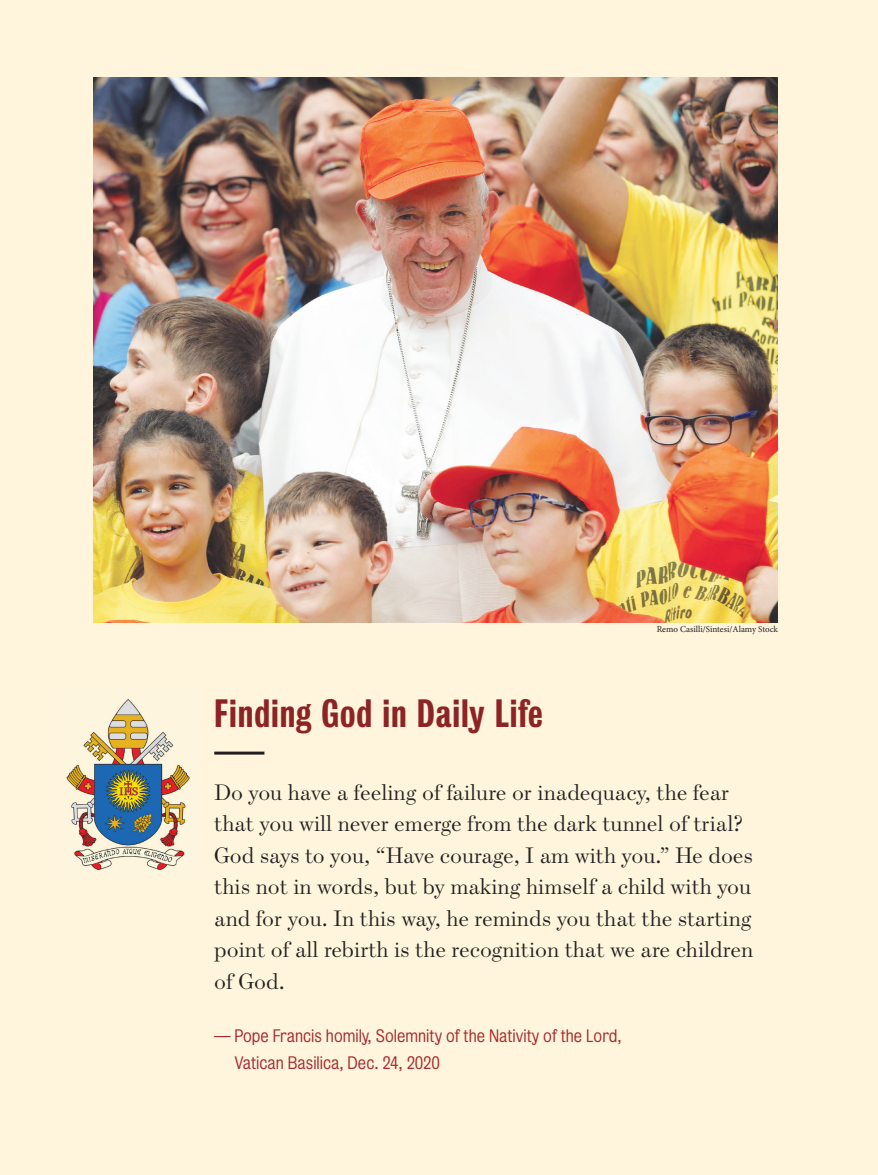
<style>
.page{position:relative;width:878px;height:1175px;background:#fff}
.page>*{position:absolute;margin:0;border:0;box-sizing:border-box;transform-origin:0 0}
.t1{font:500 36px "Bureau Grot Cond";letter-spacing:.025em;color:#8e2325}
.t2{font:300 22.5px/31.5px "Escrow";color:#231f20}
.t3{font:300 16.5px/27px "Bureau Grot";color:#a72b30}
.t4{font:9px "Minion Pro";color:#231f20}
</style>
<div class="page">
<div style="left:0;top:0;width:878px;height:1174px;background:#fef5dc"></div>
<hr style="left:214px;top:751px;width:50px;height:3px;background:#231f20">
<img style="left:66px;top:699px;width:124px;height:172px">
<img style="left:94px;top:77px;width:684px;height:545px">
<p class="t1" style="left:214px;top:692px;width:330px">Finding God in Daily Life</p>
<p class="t4" style="left:656px;top:623px;width:123px">Remo Casilli/Sintesi/Alamy Stock</p>
<p class="t2" style="left:214px;top:775px;width:540px">Do you have a feeling of failure or inadequacy, the fear that you will never emerge from the dark tunnel of trial?<br>God says to you, “Have courage, I am with you.” He does this not in words, but by making himself a child with you and for you. In this way, he reminds you that the starting point of all rebirth is the recognition that we are children of God.</p>
<p class="t3" style="left:235px;top:1022px;width:388px;text-indent:-20px">— Pope Francis homily, Solemnity of the Nativity of the Lord,<br>Vatican Basilica, Dec. 24, 2020</p>
</div>
